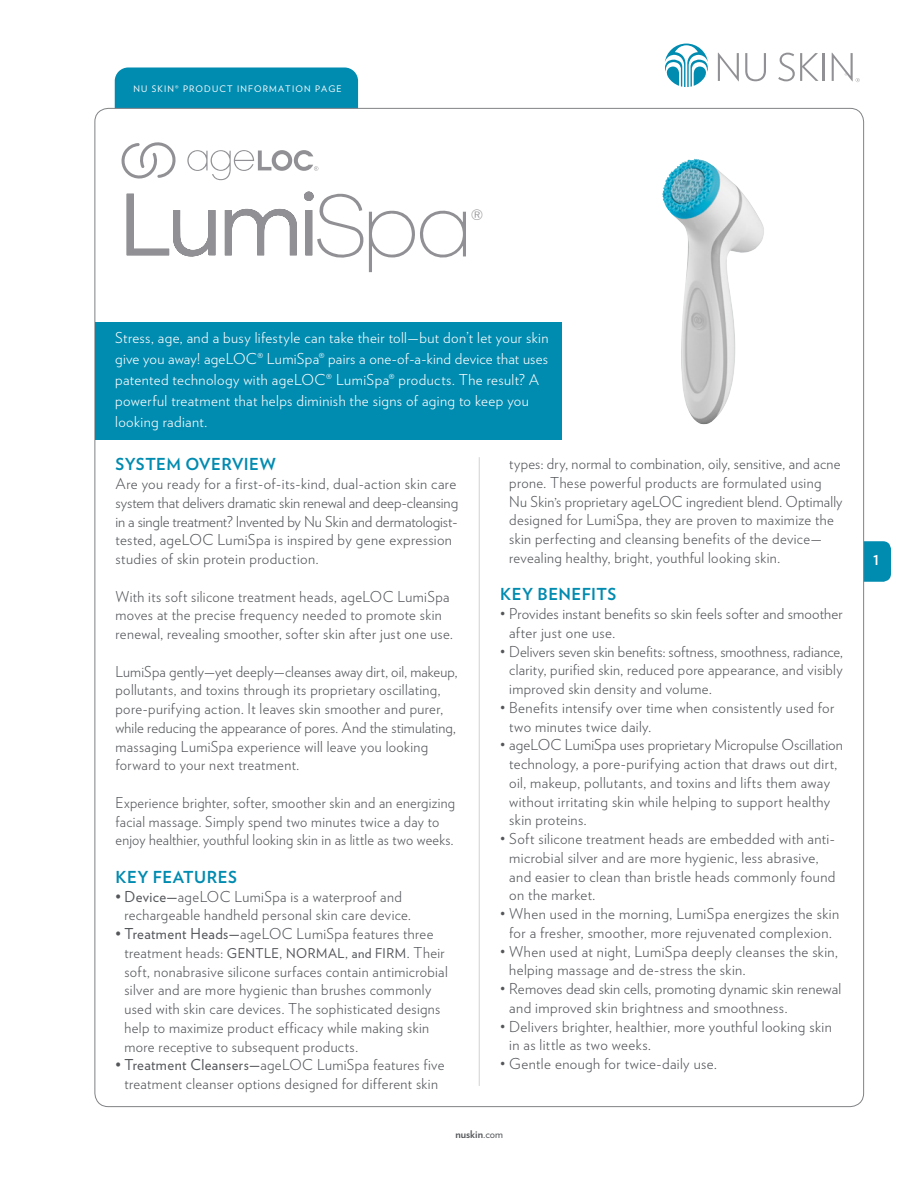
<style>
.page{position:relative;width:918px;height:1188px;background:#fff}
.page>*{position:absolute;margin:0;border:0;box-sizing:border-box;transform-origin:0 0}
.t1{font:700 16.5px "Verlag";letter-spacing:.03em;color:#008bb0}
.t2{font:300 15px/18.8px "Verlag";letter-spacing:.025em;color:#54565a}
.t3{font:300 15px/21px "Verlag";letter-spacing:.025em;color:#fff}
.t4{font:300 15px/18.8px "Verlag";letter-spacing:.025em;color:#54565a;scale:.96 1}
.t5{font:300 15px "News Gothic BT";color:#919195}
.t6{font:700 13.5px "Verlag";color:#fff}
.t7{font:700 10.5px "Verlag";color:#54565a}
.t8{font:9px "Verlag";letter-spacing:.125em;color:#fff}
.s1{font-weight:400}
.s2{font-weight:400;font-size:13.5px}
</style>
<div class="page">
<svg style="left:844px;top:541px;width:47px;height:41px;fill:#008bb0"></svg>
<div style="left:115px;top:68px;width:243px;height:40px;background:#008bb0"></div>
<hr style="left:479px;top:457px;width:1px;height:629px;background:#d1d3d4">
<svg style="left:718px;top:53px;width:21px;height:28px"></svg>
<svg style="left:745px;top:53px;width:21px;height:28px"></svg>
<svg style="left:778px;top:53px;width:41px;height:28px"></svg>
<hr style="left:823px;top:53px;width:2px;height:28px;background:#919195">
<svg style="left:832px;top:53px;width:28px;height:29px"></svg>
<svg style="left:664px;top:44px;width:44px;height:43px"></svg>
<img style="left:662px;top:159px;width:102px;height:266px">
<div style="left:95px;top:322px;width:467px;height:118px;background:#008bb0"></div>
<svg style="left:121px;top:142px;width:55px;height:37px"></svg>
<svg style="left:187px;top:150px;width:131px;height:30px"></svg>
<svg style="left:127px;top:192px;width:339px;height:80px"></svg>
<p class="t8" style="left:134px;top:82px;width:210px">NU SKIN® PRODUCT INFORMATION PAGE</p>
<p class="t5" style="left:471px;top:206px;width:14px">®</p>
<p class="t3" style="left:115px;top:326px;width:435px">Stress, age, and a busy lifestyle can take their toll—but don’t let your skin give you away! ageLOC® LumiSpa® pairs a one-of-a-kind device that uses patented technology with ageLOC® LumiSpa® products. The result? A powerful treatment that helps diminish the signs of aging to keep you looking radiant.</p>
<p class="t1" style="left:116px;top:451px;width:162px">SYSTEM OVERVIEW</p>
<p class="t2" style="left:116px;top:474px;width:344px">Are you ready for a first-of-its-kind, dual-action skin care system that delivers dramatic skin renewal and deep-cleansing in a single treatment? Invented by Nu Skin and dermatologist&shy;tested, ageLOC LumiSpa is inspired by gene expression studies of skin protein production.</p>
<p class="t2" style="left:116px;top:586px;width:339px">With its soft silicone treatment heads, ageLOC LumiSpa moves at the precise frequency needed to promote skin renewal, revealing smoother, softer skin after just one use.</p>
<p class="t2" style="left:116px;top:661px;width:344px">LumiSpa gently—yet deeply—cleanses away dirt, oil, makeup, pollutants, and toxins through its proprietary oscillating, pore-purifying action. It leaves skin smoother and purer, while reducing the appearance of pores. And the stimulating, massaging LumiSpa experience will leave you looking forward to your next treatment.</p>
<p class="t4" style="left:116px;top:792px;width:355px">Experience brighter, softer, smoother skin and an energizing facial massage. Simply spend two minutes twice a day to enjoy healthier, youthful looking skin in as little as two weeks.</p>
<p class="t1" style="left:116px;top:864px;width:123px">KEY FEATURES</p>
<p class="t2" style="left:124px;top:886px;width:288px;text-indent:-9px"><span class="s1">• Device—</span>ageLOC LumiSpa is a waterproof and rechargeable handheld personal skin care device.</p>
<p class="t2" style="left:124px;top:924px;width:325px;text-indent:-9px"><span class="s1">• Treatment Heads—</span>ageLOC LumiSpa features three treatment heads: <span class="s2">GENTLE</span>, <span class="s2">NORMAL, and FIRM.</span> Their soft, nonabrasive silicone surfaces contain antimicrobial silver and are more hygienic than brushes commonly used with skin care devices. The sophisticated designs help to maximize product efficacy while making skin more receptive to subsequent products.</p>
<p class="t2" style="left:116px;top:1055px;width:331px;text-align:center"><span class="s1">• Treatment Cleansers—</span>ageLOC LumiSpa features five treatment cleanser options designed for different skin</p>
<p class="t2" style="left:509px;top:454px;width:335px">types: dry, normal to combination, oily, sensitive, and acne prone. These powerful products are formulated using Nu Skin’s proprietary ageLOC ingredient blend. Optimally designed for LumiSpa, they are proven to maximize the skin perfecting and cleansing benefits of the device— revealing healthy, bright, youthful looking skin.</p>
<p class="t1" style="left:500px;top:582px;width:118px">KEY BENEFITS</p>
<p class="t2" style="left:509px;top:604px;width:335px;text-indent:-9px">• Provides instant benefits so skin feels softer and smoother after just one use.</p>
<p class="t2" style="left:509px;top:641px;width:335px;text-align:justify;text-indent:-9px">• Delivers seven skin benefits: softness, smoothness, radiance, clarity, purified skin, reduced pore appearance, and visibly improved skin density and volume.</p>
<p class="t2" style="left:509px;top:697px;width:327px;text-indent:-9px">• Benefits intensify over time when consistently used for two minutes twice daily.</p>
<p class="t2" style="left:509px;top:735px;width:335px;text-indent:-9px">• ageLOC LumiSpa uses proprietary Micropulse Oscillation technology, a pore-purifying action that draws out dirt, oil, makeup, pollutants, and toxins and lifts them away without irritating skin while helping to support healthy skin proteins.</p>
<p class="t2" style="left:509px;top:829px;width:328px;text-indent:-9px">• Soft silicone treatment heads are embedded with anti&shy;microbial silver and are more hygienic, less abrasive, and easier to clean than bristle heads commonly found on the market.</p>
<p class="t2" style="left:500px;top:904px;width:341px;text-align:center">• When used in the morning, LumiSpa energizes the skin for a fresher, smoother, more rejuvenated complexion.</p>
<p class="t2" style="left:509px;top:941px;width:330px;text-indent:-9px">• When used at night, LumiSpa deeply cleanses the skin, helping massage and de-stress the skin.</p>
<p class="t2" style="left:509px;top:979px;width:334px;text-indent:-9px">• Removes dead skin cells, promoting dynamic skin renewal and improved skin brightness and smoothness.</p>
<p class="t2" style="left:509px;top:1016px;width:324px;text-indent:-9px">• Delivers brighter, healthier, more youthful looking skin in as little as two weeks.</p>
<p class="t2" style="left:500px;top:1054px;width:218px">• Gentle enough for twice-daily use.</p>
<p class="t7" style="left:455px;top:1126px;width:49px">nuskin<span class="s1">.com</span></p>
<p class="t6" style="left:873px;top:550px;width:7px">1</p>
</div>
